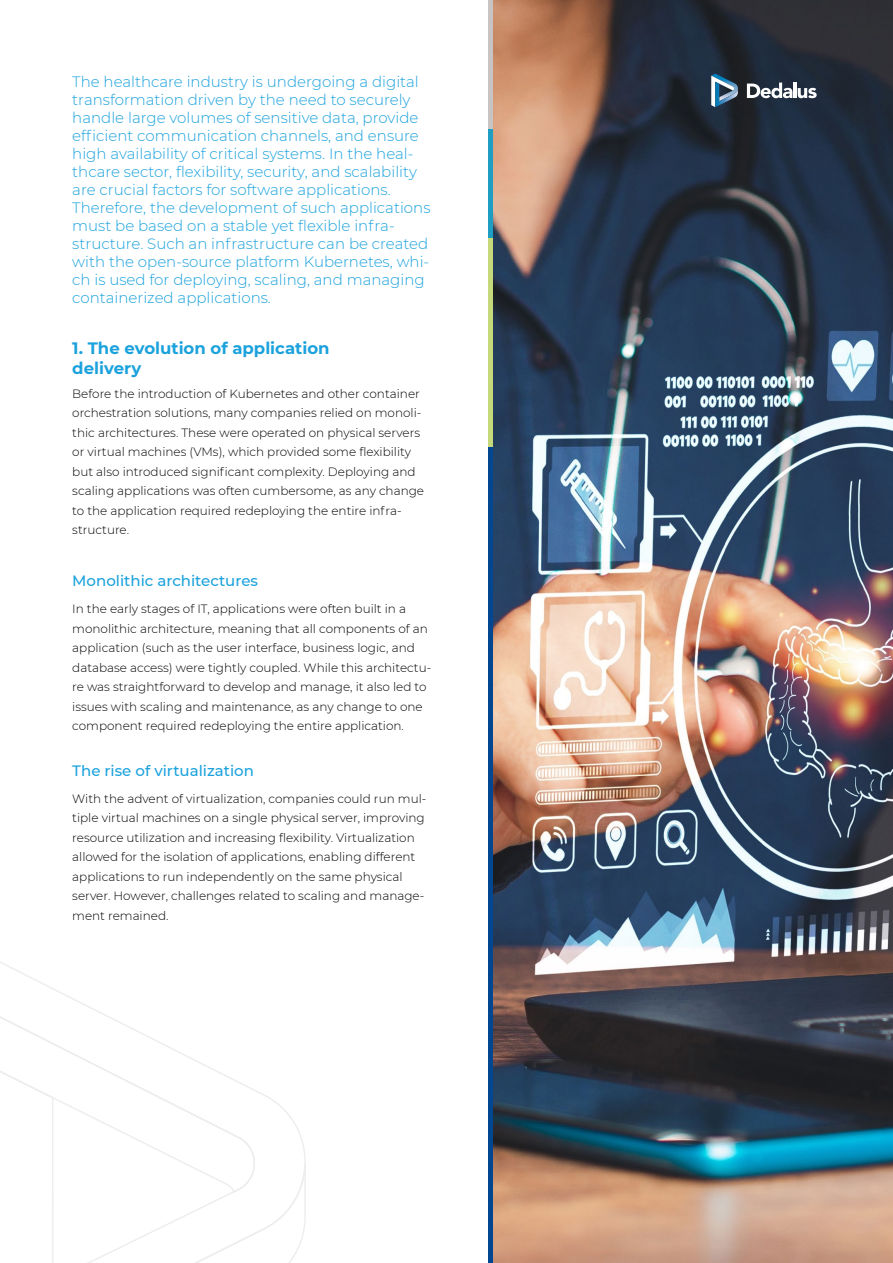
<style>
.page{position:relative;width:893px;height:1263px;background:#fff}
.page>*{position:absolute;margin:0;border:0;box-sizing:border-box;transform-origin:0 0}
.t1{font:700 16.5px/19.8px "Montserrat";color:#1ba2dd}
.t2{font:300 15px/18px "Montserrat";color:#1ba2dd}
.t3{font:500 15px "Montserrat";color:#1ba2dd}
.t4{font:300 12px/19.5px "Montserrat";color:#000}
</style>
<div class="page">
<img style="left:493px;top:0;width:400px;height:1263px">
<svg style="left:0;top:987px;width:213px;height:82px"></svg>
<svg style="left:0;top:1069px;width:306px;height:194px"></svg>
<svg style="left:747px;top:83px;width:45px;height:15px"></svg>
<hr style="left:794px;top:83px;width:3px;height:15px;background:#fff">
<svg style="left:798px;top:88px;width:19px;height:10px"></svg>
<svg style="left:711px;top:74px;width:28px;height:33px"></svg>
<hr style="left:488px;top:446px;width:4px;height:817px;background:#004691">
<hr style="left:488px;top:237px;width:4px;height:209px;background:#c5d87a">
<hr style="left:488px;top:129px;width:4px;height:108px;background:#1f9ec4">
<hr style="left:488px;top:0;width:4px;height:129px;background:#c7c4c3">
<p class="t2" style="left:72px;top:72px;width:360px">The healthcare industry is undergoing a digital transformation driven by the need to securely handle large volumes of sensitive data, provide efficient communication channels, and ensure high availability of critical systems. In the heal&shy;thcare sector, flexibility, security, and scalability are crucial factors for software applications.<br>Therefore, the development of such applications must be based on a stable yet flexible infra&shy;structure. Such an infrastructure can be created with the open-source platform Kubernetes, whi&shy;ch is used for deploying, scaling, and managing containerized applications.</p>
<h1 class="t1" style="left:72px;top:337px;width:259px">1. The evolution of application delivery</h1>
<p class="t4" style="left:72px;top:383px;width:353px">Before the introduction of Kubernetes and other container orchestration solutions, many companies relied on monoli&shy;thic architectures. These were operated on physical servers or virtual machines (VMs), which provided some flexibility but also introduced significant complexity. Deploying and scaling applications was often cumbersome, as any change to the application required redeploying the entire infra&shy;structure.</p>
<p class="t3" style="left:72px;top:571px;width:187px">Monolithic architectures</p>
<p class="t4" style="left:72px;top:599px;width:360px">In the early stages of IT, applications were often built in a monolithic architecture, meaning that all components of an application (such as the user interface, business logic, and database access) were tightly coupled. While this architectu&shy;re was straightforward to develop and manage, it also led to issues with scaling and maintenance, as any change to one component required redeploying the entire application.</p>
<p class="t3" style="left:72px;top:760px;width:183px">The rise of virtualization</p>
<p class="t4" style="left:72px;top:788px;width:356px">With the advent of virtualization, companies could run mul&shy;tiple virtual machines on a single physical server, improving resource utilization and increasing flexibility. Virtualization allowed for the isolation of applications, enabling different applications to run independently on the same physical server. However, challenges related to scaling and manage&shy;ment remained.</p>
</div>
